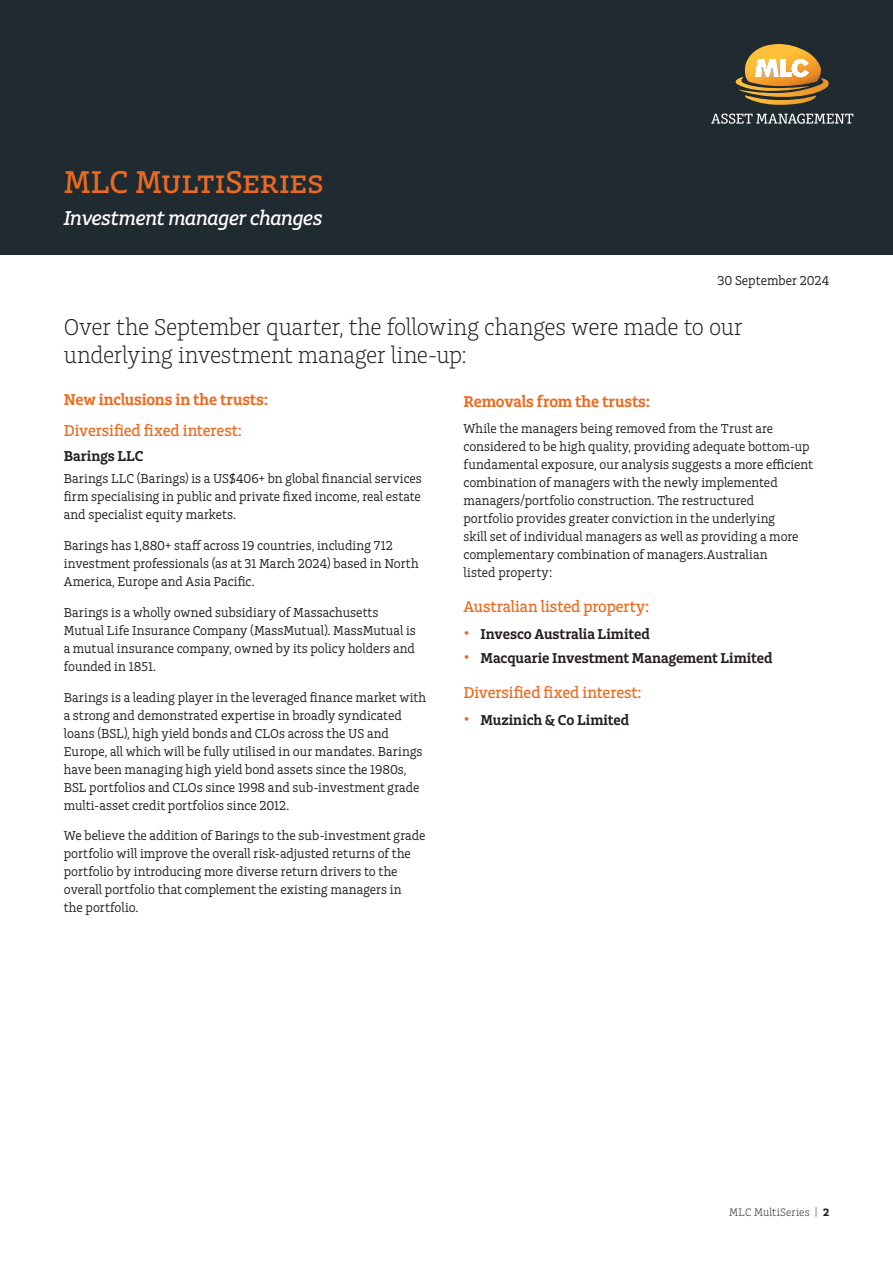
<style>
.page{position:relative;width:893px;height:1263px;background:#fff}
.page>*{position:absolute;margin:0;border:0;box-sizing:border-box;transform-origin:0 0}
._00_Main_Header{font:33px "Charlie Std Med";color:#ec6a20}
._06_Intro_Para{font:300 24px/28.5px "Charlie Std";letter-spacing:-.01em;color:#231f20}
.A4_Title_Sub_Heading{font:21px "Charlie Std Med Ita";letter-spacing:-.015em;color:#fff}
._02_Subhead_2{font:16.5px "Charlie Std Med";letter-spacing:-.01em;color:#ec6a20}
._01_Subhead_1{font:16.5px "Charlie Std Sm Bld";letter-spacing:-.005em;color:#ec6a20}
._03_Subhead_3{font:15px "Charlie Std Sm Bld";color:#231f20}
._07_Body_Text{font:13.5px/18px "Charlie Std";color:#231f20}
.t1{font:300 11.25px "Charlie Std";letter-spacing:.02em;color:#231f20}
.s1{font-family:"Charlie Std";font-size:18px;color:#ec6a20}
.s2{font-family:"Charlie Std Bld";font-weight:400}
</style>
<div class="page">
<div style="left:0;top:0;width:893px;height:255px;background:#202a31"></div>
<svg style="left:735px;top:44px;width:94px;height:61px"></svg>
<svg style="left:711px;top:114px;width:142px;height:10px"></svg>
<p class="_00_Main_Header" style="left:64px;top:162px;width:261px">MLC MultiSeries</p>
<p class="A4_Title_Sub_Heading" style="left:64px;top:206px;width:260px">Investment manager changes</p>
<p class="_07_Body_Text" style="left:717px;top:271px;width:113px">30 September 2024</p>
<p class="_06_Intro_Para" style="left:64px;top:312px;width:681px">Over the September quarter, the following changes were made to our underlying investment manager line-up:</p>
<h1 class="_01_Subhead_1" style="left:64px;top:389px;width:206px">New inclusions in the trusts:</h1>
<h2 class="_02_Subhead_2" style="left:64px;top:420px;width:180px">Diversified fixed interest:</h2>
<h3 class="_03_Subhead_3" style="left:64px;top:446px;width:81px">Barings LLC</h3>
<p class="_07_Body_Text" style="left:64px;top:470px;width:360px;text-align:justify">Barings LLC (Barings) is a US$406+ bn global financial services firm specialising in public and private fixed income, real estate and specialist equity markets.</p>
<p class="_07_Body_Text" style="left:64px;top:536px;width:356px">Barings has 1,880+ staff across 19 countries, including 712 investment professionals (as at 31 March 2024) based in North<br>America, Europe and Asia Pacific.</p>
<p class="_07_Body_Text" style="left:64px;top:603px;width:354px">Barings is a wholly owned subsidiary of Massachusetts Mutual Life Insurance Company (MassMutual). MassMutual is a mutual insurance company, owned by its policy holders and founded in 1851.</p>
<p class="_07_Body_Text" style="left:64px;top:688px;width:364px">Barings is a leading player in the leveraged finance market with a strong and demonstrated expertise in broadly syndicated loans (BSL), high yield bonds and CLOs across the US and Europe, all which will be fully utilised in our mandates. Barings have been managing high yield bond assets since the 1980s, BSL portfolios and CLOs since 1998 and sub-investment grade multi-asset credit portfolios since 2012.</p>
<p class="_07_Body_Text" style="left:64px;top:827px;width:363px">We believe the addition of Barings to the sub-investment grade portfolio will improve the overall risk-adjusted returns of the portfolio by introducing more diverse return drivers to the overall portfolio that complement the existing managers in<br>the portfolio.</p>
<h1 class="_01_Subhead_1" style="left:463px;top:391px;width:188px">Removals from the trusts:</h1>
<p class="_07_Body_Text" style="left:463px;top:420px;width:351px">While the managers being removed from the Trust are considered to be high quality, providing adequate bottom-up fundamental exposure, our analysis suggests a more efficient combination of managers with the newly implemented managers/portfolio construction. The restructured<br>portfolio provides greater conviction in the underlying<br>skill set of individual managers as well as providing a more complementary combination of managers.Australian<br>listed property:</p>
<h2 class="_02_Subhead_2" style="left:463px;top:597px;width:187px">Australian listed property:</h2>
<p class="_03_Subhead_3" style="left:463px;top:624px;width:188px"><span class="s1">•</span> Invesco Australia Limited</p>
<p class="_03_Subhead_3" style="left:463px;top:649px;width:311px"><span class="s1">•</span> Macquarie Investment Management Limited</p>
<h2 class="_02_Subhead_2" style="left:463px;top:683px;width:180px">Diversified fixed interest:</h2>
<p class="_03_Subhead_3" style="left:463px;top:710px;width:167px"><span class="s1">•</span> Muzinich &amp; Co Limited</p>
<p class="t1" style="left:729px;top:1205px;width:101px">MLC MultiSeries | <span class="s2">2</span></p>
</div>
